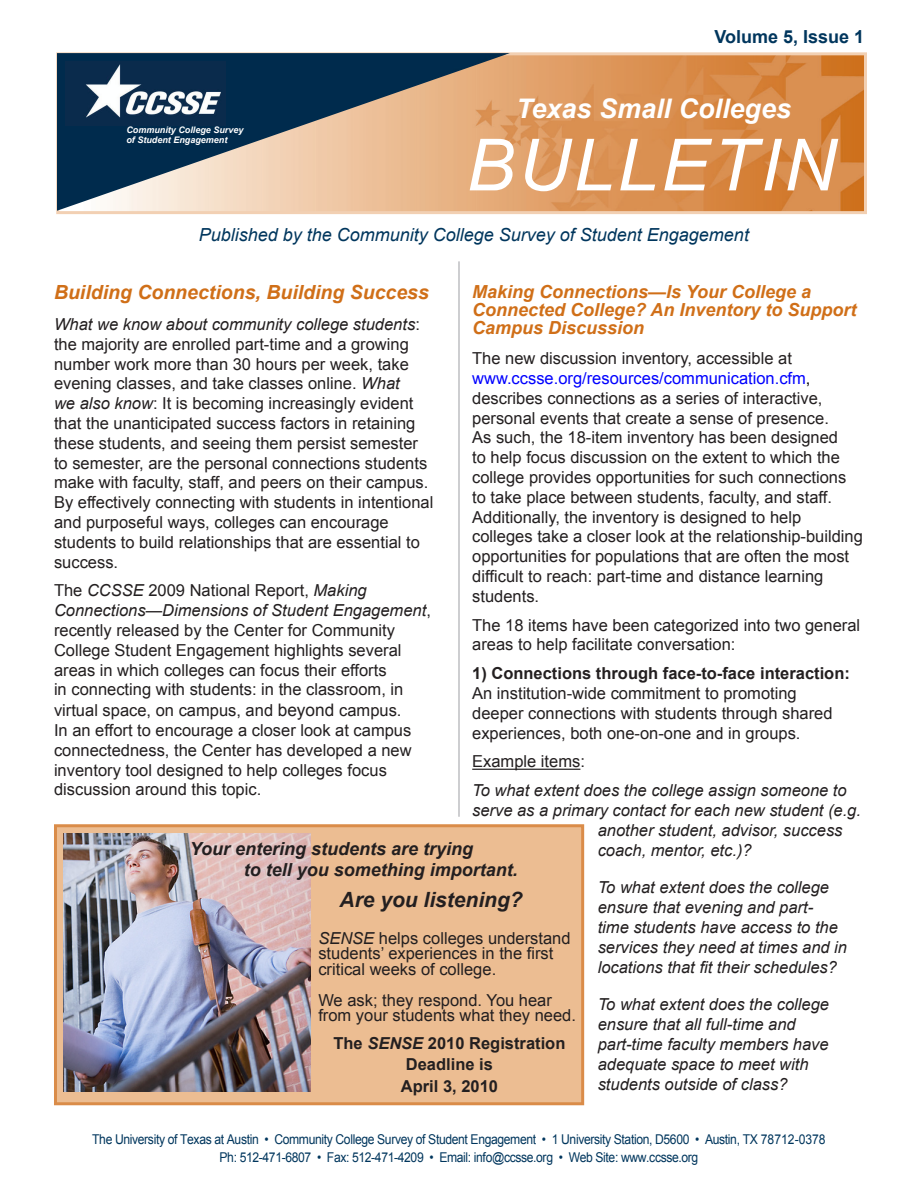
<style>
.page{position:relative;width:918px;height:1188px;background:#fff}
.page>*{position:absolute;margin:0;border:0;box-sizing:border-box;transform-origin:0 0}
.t1{font:italic 72px "Arial";letter-spacing:.05em;color:#fff}
.t2{font:italic 700 27px "Arial";color:#fff}
.t3{font:italic 700 21px "Arial";color:#231f20}
.t4{font:italic 700 19.5px "Arial";color:#d06f18}
.t5{font:italic 700 18px/18px "Arial";color:#d06f18}
.t6{font:italic 700 18px "Arial";color:#231f20}
.t7{font:italic 18px "Arial";color:#00365d}
.ML_Highlights_Italic{font:700 18px "Arial";color:#00365d}
.t8{font:16.5px/19.8px "Arial";color:#231f20}
.t9{font:italic 16.5px/19.8px "Arial";color:#231f20}
.t10{font:700 16.5px/21.6px "Arial";color:#231f20;text-align:center}
.t11{font:13.5px "Arial";letter-spacing:-.03em;color:#00365d;scale:.9 1}
.t12{font:italic 700 9px "Arial";color:#fff}
.s1{font-style:italic}
.s2{font-size:17.25px}
.s3{color:#00f}
.s4{color:#000}
.s5{font-weight:700}
</style>
<div class="page">
<div style="left:54px;top:824px;width:530px;height:281px;background:#ecbd92;border:3px solid #da8c49"></div>
<img style="left:510px;top:56px;width:353px;height:154px">
<div style="left:56px;top:52px;width:811px;height:162px;border:3px solid #f2d0b3"></div>
<img style="left:57px;top:53px;width:453px;height:158px">
<img style="left:65px;top:62px;width:161px;height:64px">
<img style="left:64px;top:833px;width:246px;height:259px">
<hr style="left:458px;top:261px;width:2px;height:556px;background:#a8a9ad">
<hr style="left:472px;top:769px;width:108px;height:1px;background:#231f20">
<p class="t12" style="left:126px;top:124px;width:119px">Community College Survey</p>
<p class="t12" style="left:126px;top:134px;width:103px">of Student Engagement</p>
<p class="ML_Highlights_Italic" style="left:714px;top:25px;width:151px">Volume 5, Issue 1</p>
<p class="t2" style="left:516px;top:91px;width:277px">Texas Small Colleges</p>
<p class="t1" style="left:467px;top:119px;width:371px">BULLETIN</p>
<p class="t7" style="left:199px;top:223px;width:552px">Published by the Community College Survey of Student Engagement</p>
<p class="t4" style="left:54px;top:279px;width:376px">Building Connections, Building Success</p>
<p class="t8" style="left:54px;top:314px;width:381px"><span class="s1">What we know about community college students</span>: the majority are enrolled part-time and a growing number work more than 30 hours per week, take evening classes, and take classes online. <span class="s1">What<br>we also know</span>: It is becoming increasingly evident that the unanticipated success factors in retaining these students, and seeing them persist semester to semester, are the personal connections students make with faculty, staff, and peers on their campus.<br>By effectively connecting with students in intentional and purposeful ways, colleges can encourage students to build relationships that are essential to success.</p>
<p class="t8" style="left:54px;top:581px;width:378px">The <span class="s1">CCSSE</span> 2009 National Report, <span class="s1">Making Connections—Dimensions of Student Engagement</span>, recently released by the Center for Community College Student Engagement highlights several areas in which colleges can focus their efforts<br>in connecting with students: in the classroom, in virtual space, on campus, and <span class="s2">beyond</span> campus.<br>In an effort to encourage a closer look at campus connectedness, the Center has developed a new inventory tool designed to help colleges focus discussion around this topic.</p>
<p class="t5" style="left:472px;top:283px;width:386px">Making Connections—Is Your College a<br>Connected College? An Inventory to Support<br>Campus Discussion</p>
<p class="t8" style="left:472px;top:349px;width:392px">The new discussion inventory, accessible at <span class="s3">www.ccsse.org/resources/communication.cfm</span><span class="s4">, </span>describes connections as a series of interactive, personal events that create a sense of presence.<br>As such, the 18-item inventory has been designed<br>to help focus discussion on the extent to which the college provides opportunities for such connections to take place between students, faculty, and staff.<br>Additionally, the inventory is designed to help colleges take a closer look at the relationship-building opportunities for populations that are often the most difficult to reach: part-time and distance learning students.</p>
<p class="t8" style="left:472px;top:615px;width:389px">The 18 items have been categorized into two general areas to help facilitate conversation:</p>
<p class="t8" style="left:472px;top:664px;width:379px"><span class="s5">1) Connections through face-to-face interaction:<br></span>An institution-wide commitment to promoting deeper connections with students through shared experiences, both one-on-one and in groups.</p>
<p class="t8" style="left:472px;top:752px;width:114px">Example items:</p>
<p class="t9" style="left:472px;top:781px;width:376px">To what extent does the college assign someone to</p>
<p class="t9" style="left:472px;top:801px;width:390px">serve as a primary contact for each new student (e.g.</p>
<p class="t9" style="left:598px;top:820px;width:246px">another student, advisor, success</p>
<p class="t9" style="left:598px;top:840px;width:156px">coach, mentor, etc.)?</p>
<p class="t9" style="left:598px;top:878px;width:251px">To what extent does the college ensure that evening and part&shy;time students have access to the services they need at times and in locations that fit their schedules?</p>
<p class="t9" style="left:598px;top:995px;width:233px">To what extent does the college ensure that all full-time and part-time faculty members have adequate space to meet with students outside of class?</p>
<p class="t6" style="left:190px;top:837px;width:285px">Your entering students are trying</p>
<p class="t6" style="left:244px;top:858px;width:276px">to tell you something important.</p>
<p class="t3" style="left:340px;top:886px;width:185px">Are you listening?</p>
<p class="t8" style="left:318px;top:931px;width:254px;line-height:15.5px"><span class="s1">SENSE</span> helps colleges understand students’ experiences in the first critical weeks of college.</p>
<p class="t8" style="left:318px;top:992px;width:259px;line-height:15.5px">We ask; they respond. You hear from your students what they need.</p>
<p class="t10" style="left:333px;top:1033px;width:233px">The <span class="s1">SENSE</span> 2010 Registration<br>Deadline is</p>
<p class="t10" style="left:401px;top:1076px;width:99px">April 3, 2010</p>
<p class="t11" style="left:92px;top:1130px;width:817px">The University of Texas at Austin • Community College Survey of Student Engagement • 1 University Station, D5600 • Austin, TX 78712-0378</p>
<p class="t11" style="left:220px;top:1148px;width:534px">Ph: 512-471-6807 • Fax: 512-471-4209 • Email: info@ccsse.org • Web Site: www.ccsse.org</p>
</div>
